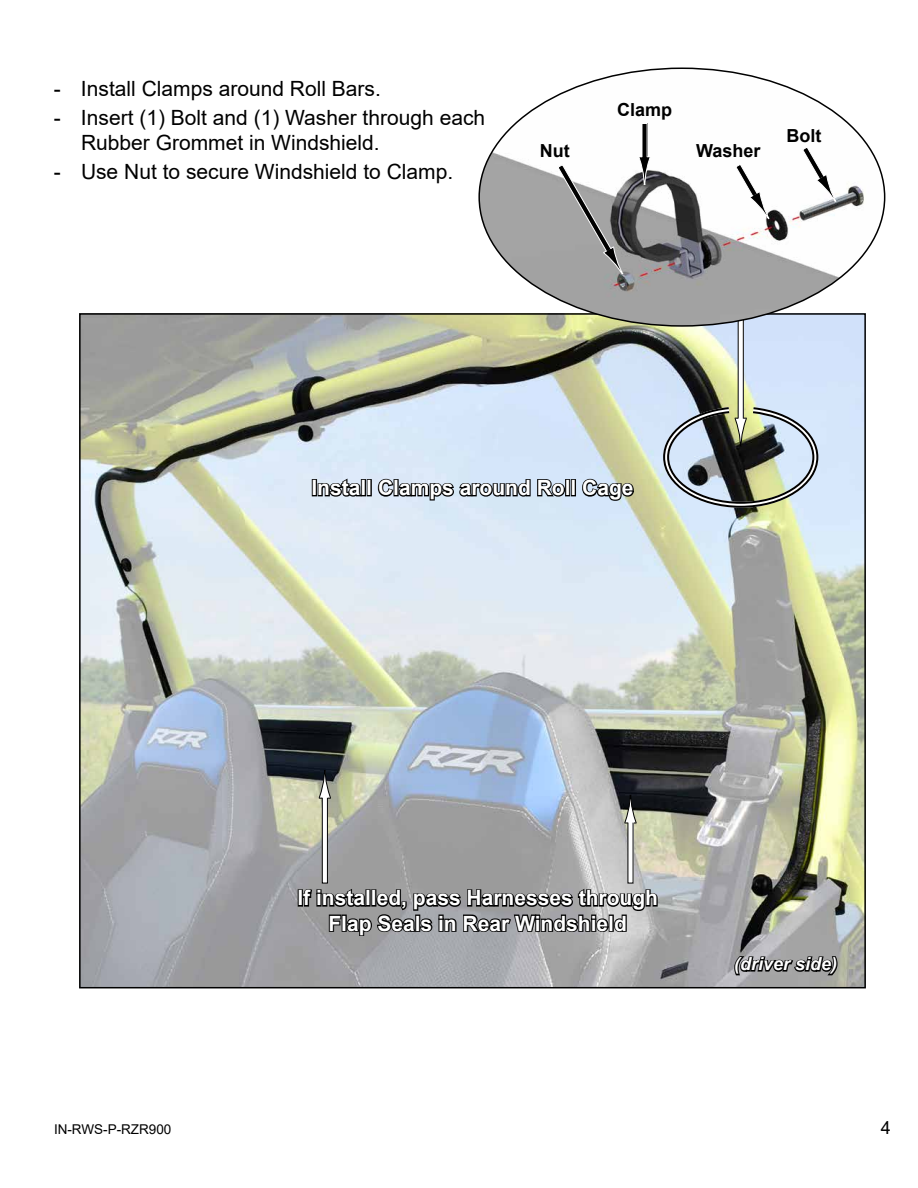
<style>
.page{position:relative;width:918px;height:1188px;background:#fff}
.page>*{position:absolute;margin:0;border:0;box-sizing:border-box;transform-origin:0 0}
.t1{font:21px/25.2px "Arial";color:#000}
.t2{font:700 21px/25.2px "Arial";color:#fff;text-align:center}
.t3{font:700 18px "Arial";color:#000}
.t4{font:italic 700 18px "Arial";color:#fff}
.t5{font:18px "Arial";color:#000}
.t6{font:13.5px "Arial";color:#000}
</style>
<div class="page">
<img style="left:82px;top:316px;width:781px;height:669px">
<div style="left:298px;top:889px;width:5px;height:18px;border:2px solid #000"></div>
<svg style="left:301px;top:875px;width:358px;height:62px;background:#727273"></svg>
<div style="left:312px;top:479px;width:5px;height:17px;border:2px solid #000"></div>
<svg style="left:317px;top:465px;width:46px;height:33px"></svg>
<div style="left:361px;top:479px;width:5px;height:17px;border:2px solid #000"></div>
<div style="left:367px;top:479px;width:5px;height:17px;border:2px solid #000"></div>
<svg style="left:376px;top:476px;width:191px;height:26px;background:#838c96"></svg>
<div style="left:565px;top:479px;width:5px;height:17px;border:2px solid #000"></div>
<div style="left:571px;top:479px;width:5px;height:17px;border:2px solid #000"></div>
<svg style="left:581px;top:476px;width:55px;height:27px"></svg>
<svg style="left:733px;top:955px;width:106px;height:21px;background:#545454"></svg>
<div style="left:738px;top:246px;width:5px;height:173px;background:#fff"></div>
<div style="left:738px;top:245px;width:6px;height:174px;border:1px solid #000"></div>
<svg style="left:660px;top:404px;width:161px;height:107px;background:#9aa3a2"></svg>
<img style="left:479px;top:68px;width:406px;height:258px">
<svg style="left:615px;top:97px;width:59px;height:25px"></svg>
<div style="left:642px;top:123px;width:5px;height:34px;background:#000"></div>
<svg style="left:638px;top:156px;width:13px;height:29px"></svg>
<svg style="left:693px;top:138px;width:77px;height:81px"></svg>
<svg style="left:539px;top:140px;width:84px;height:134px"></svg>
<svg style="left:786px;top:125px;width:50px;height:76px"></svg>
<div style="left:628px;top:823px;width:5px;height:60px;background:#fff"></div>
<svg style="left:624px;top:795px;width:13px;height:29px"></svg>
<div style="left:322px;top:798px;width:5px;height:85px;background:#fff"></div>
<div style="left:322px;top:797px;width:6px;height:86px;border:1px solid #000"></div>
<svg style="left:318px;top:770px;width:13px;height:29px"></svg>
<p class="t1" style="left:54px;top:76px;width:328px">- Install Clamps around Roll Bars.</p>
<p class="t1" style="left:81px;top:105px;width:406px;text-indent:-27px">- Insert (1) Bolt and (1) Washer through each<br>Rubber Grommet in Windshield.</p>
<p class="t1" style="left:54px;top:159px;width:401px">- Use Nut to secure Windshield to Clamp.</p>
<p class="t3" style="left:617px;top:97px;width:57px">Clamp</p>
<p class="t3" style="left:540px;top:138px;width:31px">Nut</p>
<p class="t3" style="left:696px;top:138px;width:66px">Washer</p>
<p class="t3" style="left:787px;top:123px;width:36px">Bolt</p>
<p class="t2" style="left:311px;top:476px;width:324px">Install Clamps around Roll Cage</p>
<p class="t2" style="left:297px;top:886px;width:362px">If installed, pass Harnesses through<br>Flap Seals in Rear Windshield</p>
<p class="t4" style="left:734px;top:952px;width:105px">(driver side)</p>
<p class="t6" style="left:54px;top:1120px;width:119px">IN-RWS-P-RZR900</p>
<p class="t5" style="left:881px;top:1115px;width:12px">4</p>
</div>
